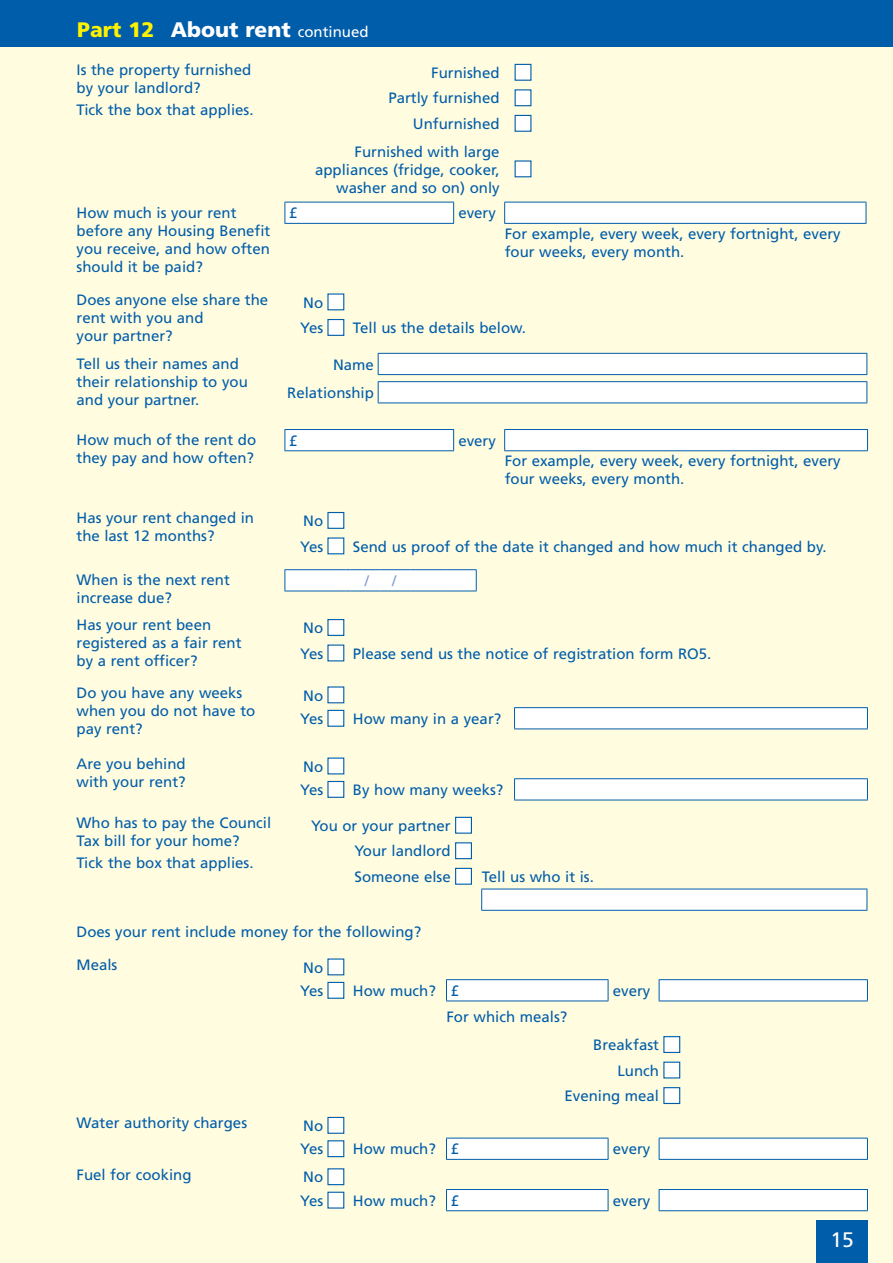
<style>
.page{position:relative;width:893px;height:1263px;background:#fffcdf}
.page>*{position:absolute;margin:0;border:0;box-sizing:border-box;transform-origin:0 0}
.t1{font:900 21px "Frutiger LT";color:#fff}
.t2{font:21px "Frutiger LT";color:#fff}
.t3{font:15px/18px "Frutiger LT";color:#005daa}
.t4{font:15px "Frutiger LT";color:#8099cd}
.s1{color:#fff200}
.s2{font-weight:400;font-size:15px}
</style>
<div class="page">
<div style="left:0;top:0;width:893px;height:47px;background:#005daa"></div>
<div style="left:515px;top:64px;width:16px;height:17px;background:#fff;border:1px solid #005daa"></div>
<div style="left:515px;top:89px;width:16px;height:17px;background:#fff;border:1px solid #005daa"></div>
<div style="left:515px;top:115px;width:16px;height:17px;background:#fff;border:1px solid #005daa"></div>
<div style="left:515px;top:160px;width:16px;height:17px;background:#fff"></div>
<hr style="left:285px;top:223px;width:169px;height:1px;background:#005daa">
<svg style="left:285px;top:202px;width:582px;height:21px;background:#f4f7f8"></svg>
<hr style="left:504px;top:223px;width:362px;height:1px;background:#005daa">
<div style="left:327px;top:293px;width:17px;height:17px;background:#fff"></div>
<div style="left:327px;top:319px;width:17px;height:17px;background:#fff;border:1px solid #005daa"></div>
<hr style="left:378px;top:403px;width:489px;height:1px;background:#005daa">
<svg style="left:378px;top:353px;width:489px;height:50px;background:#f1f5f6"></svg>
<hr style="left:378px;top:374px;width:489px;height:1px;background:#005daa">
<svg style="left:285px;top:429px;width:583px;height:22px;background:#f0f5f7"></svg>
<hr style="left:504px;top:450px;width:364px;height:1px;background:#005daa">
<div style="left:327px;top:512px;width:17px;height:17px;background:#fff;border:1px solid #005daa"></div>
<div style="left:327px;top:537px;width:17px;height:17px;background:#fff"></div>
<div style="left:285px;top:570px;width:191px;height:21px;background:#fff"></div>
<hr style="left:285px;top:569px;width:30px;height:1px;background:#005daa">
<svg style="left:285px;top:570px;width:1px;height:21px"></svg>
<hr style="left:315px;top:569px;width:30px;height:1px;background:#005daa">
<hr style="left:350px;top:569px;width:31px;height:1px;background:#005daa">
<hr style="left:381px;top:569px;width:30px;height:1px;background:#005daa">
<hr style="left:416px;top:569px;width:30px;height:1px;background:#005daa">
<hr style="left:446px;top:569px;width:31px;height:1px;background:#005daa">
<svg style="left:476px;top:570px;width:1px;height:21px"></svg>
<hr style="left:285px;top:591px;width:30px;height:1px;background:#005daa">
<hr style="left:315px;top:591px;width:30px;height:1px;background:#005daa">
<hr style="left:350px;top:591px;width:31px;height:1px;background:#005daa">
<hr style="left:381px;top:591px;width:30px;height:1px;background:#005daa">
<hr style="left:416px;top:591px;width:30px;height:1px;background:#005daa">
<hr style="left:446px;top:591px;width:31px;height:1px;background:#005daa">
<div style="left:327px;top:619px;width:17px;height:17px;background:#fff;border:1px solid #005daa"></div>
<div style="left:327px;top:644px;width:17px;height:17px;background:#fff"></div>
<div style="left:514px;top:708px;width:353px;height:21px;background:#fff"></div>
<hr style="left:514px;top:707px;width:354px;height:1px;background:#005daa">
<svg style="left:514px;top:708px;width:1px;height:20px"></svg>
<svg style="left:867px;top:708px;width:1px;height:20px"></svg>
<hr style="left:514px;top:728px;width:354px;height:1px;background:#005daa">
<div style="left:327px;top:686px;width:17px;height:17px;background:#fff"></div>
<div style="left:327px;top:710px;width:17px;height:17px;background:#fff;border:1px solid #005daa"></div>
<div style="left:514px;top:779px;width:353px;height:21px;background:#fff"></div>
<hr style="left:514px;top:778px;width:354px;height:1px;background:#005daa">
<svg style="left:514px;top:779px;width:1px;height:21px"></svg>
<svg style="left:867px;top:779px;width:1px;height:21px"></svg>
<hr style="left:514px;top:800px;width:354px;height:1px;background:#005daa">
<div style="left:327px;top:757px;width:17px;height:17px;background:#fff"></div>
<div style="left:327px;top:781px;width:17px;height:17px;background:#fff;border:1px solid #005daa"></div>
<div style="left:482px;top:889px;width:385px;height:21px;background:#fff"></div>
<hr style="left:481px;top:889px;width:386px;height:1px;background:#005daa">
<svg style="left:481px;top:889px;width:1px;height:21px"></svg>
<svg style="left:867px;top:889px;width:1px;height:21px"></svg>
<hr style="left:481px;top:910px;width:386px;height:1px;background:#005daa">
<div style="left:455px;top:817px;width:17px;height:17px;background:#fff;border:1px solid #005daa"></div>
<div style="left:455px;top:842px;width:17px;height:17px;background:#fff;border:1px solid #005daa"></div>
<div style="left:455px;top:868px;width:17px;height:17px;background:#fff;border:1px solid #005daa"></div>
<hr style="left:659px;top:979px;width:209px;height:1px;background:#005daa">
<hr style="left:446px;top:979px;width:162px;height:1px;background:#005daa">
<svg style="left:446px;top:980px;width:422px;height:21px;background:#fafbf9"></svg>
<hr style="left:446px;top:1000px;width:162px;height:1px;background:#005daa">
<hr style="left:659px;top:1000px;width:209px;height:1px;background:#005daa">
<div style="left:327px;top:958px;width:17px;height:17px;background:#fff"></div>
<div style="left:327px;top:982px;width:17px;height:17px;background:#fff;border:1px solid #005daa"></div>
<div style="left:663px;top:1036px;width:17px;height:17px;background:#fff;border:1px solid #005daa"></div>
<div style="left:663px;top:1061px;width:17px;height:17px;background:#fff"></div>
<div style="left:663px;top:1087px;width:17px;height:17px;background:#fff;border:1px solid #005daa"></div>
<hr style="left:659px;top:1159px;width:209px;height:1px;background:#005daa">
<svg style="left:446px;top:1138px;width:422px;height:21px;background:#f4f8f7"></svg>
<hr style="left:446px;top:1159px;width:162px;height:1px;background:#005daa">
<div style="left:327px;top:1117px;width:17px;height:17px;background:#fff;border:1px solid #005daa"></div>
<div style="left:327px;top:1140px;width:17px;height:17px;background:#fff;border:1px solid #005daa"></div>
<svg style="left:446px;top:1189px;width:422px;height:22px;background:#eef3f5"></svg>
<hr style="left:446px;top:1210px;width:162px;height:1px;background:#005daa">
<div style="left:327px;top:1168px;width:17px;height:17px;background:#fff;border:1px solid #005daa"></div>
<div style="left:327px;top:1192px;width:17px;height:16px;background:#fff;border:1px solid #005daa"></div>
<div style="left:816px;top:1220px;width:51px;height:43px;background:#005daa"></div>
<h1 class="t1" style="left:77px;top:17px;width:293px"><span class="s1">Part 12</span> About rent <span class="s2">continued</span></h1>
<p class="t3" style="left:77px;top:61px;width:176px">Is the property furnished by your landlord?</p>
<p class="t3" style="left:77px;top:101px;width:179px">Tick the box that applies.</p>
<p class="t3" style="left:388px;top:60px;width:113px;line-height:25.5px;text-align:right">Furnished<br>Partly furnished<br>Unfurnished</p>
<p class="t3" style="left:315px;top:142px;width:186px;text-align:right">Furnished with large appliances (fridge, cooker, washer and so on) only</p>
<p class="t3" style="left:77px;top:203px;width:195px">How much is your rent before any Housing Benefit you receive, and how often should it be paid?</p>
<p class="t3" style="left:289px;top:204px;width:10px">£</p>
<p class="t3" style="left:458px;top:204px;width:39px">every</p>
<p class="t3" style="left:505px;top:225px;width:337px">For example, every week, every fortnight, every four weeks, every month.</p>
<p class="t3" style="left:77px;top:290px;width:193px">Does anyone else share the rent with you and<br>your partner?</p>
<p class="t3" style="left:300px;top:290px;width:25px;line-height:25.5px">No<br>Yes</p>
<p class="t3" style="left:353px;top:319px;width:175px">Tell us the details below.</p>
<p class="t3" style="left:77px;top:355px;width:173px">Tell us their names and their relationship to you and your partner.</p>
<p class="t3" style="left:287px;top:350px;width:88px;line-height:28.3px;text-align:right">Name<br>Relationship</p>
<p class="t3" style="left:77px;top:431px;width:181px">How much of the rent do they pay and how often?</p>
<p class="t3" style="left:289px;top:432px;width:10px">£</p>
<p class="t3" style="left:458px;top:432px;width:39px">every</p>
<p class="t3" style="left:505px;top:452px;width:337px">For example, every week, every fortnight, every four weeks, every month.</p>
<p class="t3" style="left:77px;top:509px;width:179px">Has your rent changed in the last 12 months?</p>
<p class="t3" style="left:300px;top:508px;width:25px;line-height:25.5px">No<br>Yes</p>
<p class="t3" style="left:353px;top:537px;width:475px">Send us proof of the date it changed and how much it changed by.</p>
<p class="t3" style="left:77px;top:571px;width:155px">When is the next rent increase due?</p>
<p class="t4" style="left:365px;top:572px;width:6px">/</p>
<p class="t4" style="left:392px;top:572px;width:6px">/</p>
<p class="t3" style="left:77px;top:616px;width:167px">Has your rent been registered as a fair rent by a rent officer?</p>
<p class="t3" style="left:300px;top:615px;width:25px;line-height:25.5px">No<br>Yes</p>
<p class="t3" style="left:353px;top:644px;width:360px">Please send us the notice of registration form RO5.</p>
<p class="t3" style="left:77px;top:683px;width:180px">Do you have any weeks when you do not have to pay rent?</p>
<p class="t3" style="left:300px;top:684px;width:25px;line-height:23.4px">No<br>Yes</p>
<p class="t3" style="left:77px;top:755px;width:111px">Are you behind with your rent?</p>
<p class="t3" style="left:300px;top:755px;width:25px;line-height:23.4px">No<br>Yes</p>
<p class="t3" style="left:353px;top:710px;width:150px">How many in a year?</p>
<p class="t3" style="left:353px;top:781px;width:152px">By how many weeks?</p>
<p class="t3" style="left:77px;top:814px;width:196px">Who has to pay the Council<br>Tax bill for your home?</p>
<p class="t3" style="left:77px;top:854px;width:179px">Tick the box that applies.</p>
<p class="t3" style="left:354px;top:813px;width:98px;line-height:25.5px;text-align:justify;text-indent:-43px">You or your partner Your landlord Someone else</p>
<p class="t3" style="left:482px;top:868px;width:114px">Tell us who it is.</p>
<p class="t3" style="left:77px;top:916px;width:346px;line-height:32.5px">Does your rent include money for the following?<br>Meals</p>
<p class="t3" style="left:300px;top:956px;width:25px;line-height:23.4px">No<br>Yes</p>
<p class="t3" style="left:353px;top:982px;width:108px">How much? £</p>
<p class="t3" style="left:613px;top:982px;width:39px">every</p>
<p class="t3" style="left:446px;top:1008px;width:122px">For which meals?</p>
<p class="t3" style="left:564px;top:1032px;width:96px;line-height:25.5px;text-align:right">Breakfast<br>Lunch<br>Evening meal</p>
<p class="t3" style="left:77px;top:1114px;width:172px">Water authority charges</p>
<p class="t3" style="left:300px;top:1114px;width:25px;line-height:23.4px">No<br>Yes</p>
<p class="t3" style="left:77px;top:1165px;width:117px">Fuel for cooking</p>
<p class="t3" style="left:300px;top:1165px;width:25px;line-height:23.4px">No<br>Yes</p>
<p class="t3" style="left:353px;top:1140px;width:108px">How much? £</p>
<p class="t3" style="left:613px;top:1140px;width:39px">every</p>
<p class="t3" style="left:353px;top:1191px;width:108px">How much? £</p>
<p class="t3" style="left:613px;top:1191px;width:39px">every</p>
<h1 class="t2" style="left:831px;top:1227px;width:25px">15</h1>
</div>
